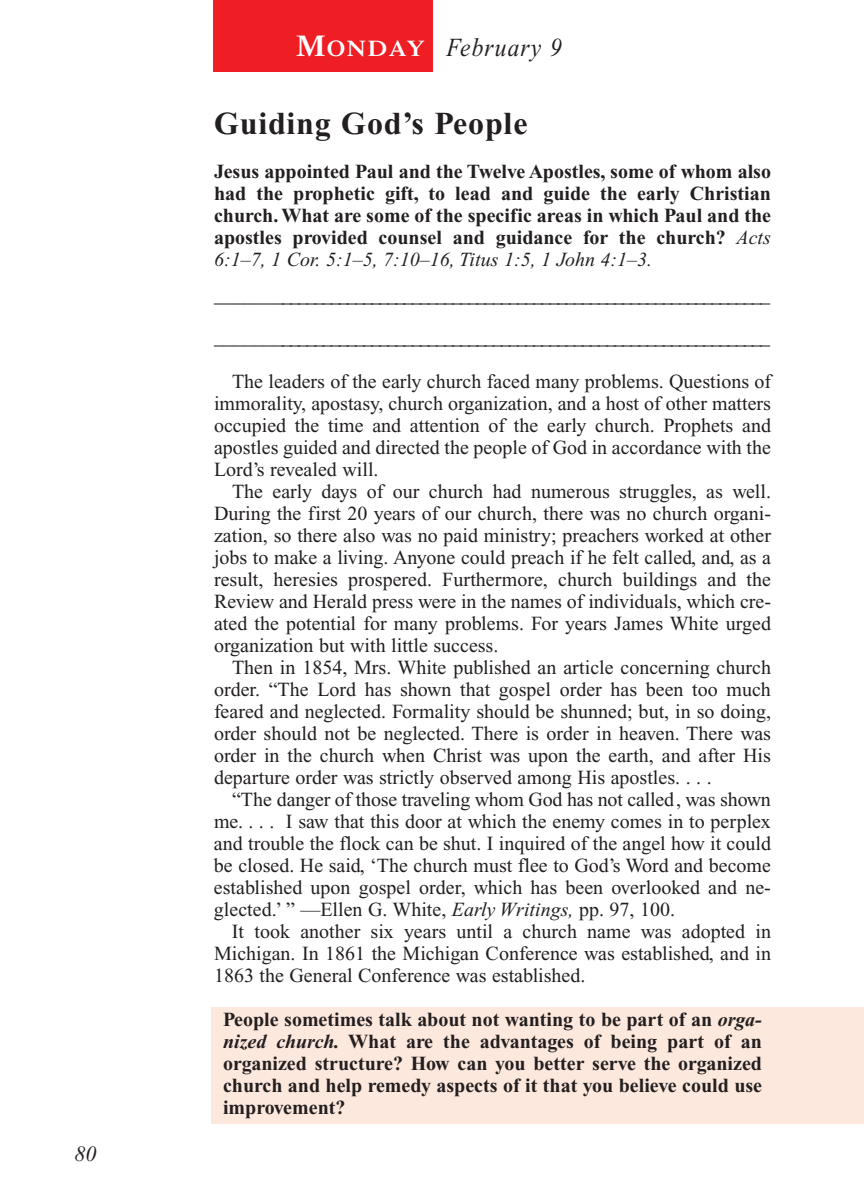
<style>
.page{position:relative;width:864px;height:1188px;background:#fff}
.page>*{position:absolute;margin:0;border:0;box-sizing:border-box;transform-origin:0 0}
.t1{font:700 32px "Times New Roman";letter-spacing:.025em;color:#231f20}
.t2{font:italic 26px "Times New Roman";letter-spacing:.05em;color:#231f20;scale:.9 1}
.t3{font:italic 22px "Times New Roman";color:#231f20}
.t4{font:20px/22px "Times New Roman";color:#231f20;text-align:justify}
.t5{font:700 20px/22px "Times New Roman";color:#231f20;text-align:justify}
.s1{font-family:"Times";font-weight:600;font-style:normal;font-size:30px;color:#fff}
.s2{font-family:"Times";font-weight:600;font-style:normal;font-size:22.4px;color:#fff}
.s3{font-weight:400;font-style:italic}
.s4{font-style:italic}
</style>
<div class="page">
<div style="left:211px;top:1008px;width:653px;height:116px;background:#fde8dd"></div>
<div style="left:213px;top:0;width:220px;height:71px;background:#ee1e24"></div>
<p class="t3" style="left:74px;top:1146px;width:23px">80</p>
<h2 class="t2" style="left:296px;top:38px;width:296px"><span class="s1">M</span><span class="s2">ONDAY</span> February 9</h2>
<h1 class="t1" style="left:214px;top:113px;width:315px">Guiding God’s People</h1>
<p class="t5" style="left:214px;top:162px;width:559px">Jesus appointed Paul and the Twelve Apostles, some of whom also had the prophetic gift, to lead and guide the early Christian church. What are some of the specific areas in which Paul and the apostles provided counsel and guidance for the church? <span class="s3">Acts 6:1–7, 1 Cor. 5:1–5, 7:10–16, Titus 1:5, 1 John 4:1–3.</span></p>
<p class="t4" style="left:214px;top:276px;width:558px;line-height:42px">___________________________________________________________________ ___________________________________________________________________</p>
<p class="t4" style="left:214px;top:372px;width:559px;text-indent:18px">The leaders of the early church faced many problems. Questions of immorality, apostasy, church organization, and a host of other matters occupied the time and attention of the early church. Prophets and apostles guided and directed the people of God in accordance with the Lord’s revealed will.</p>
<p class="t4" style="left:214px;top:482px;width:559px;text-indent:18px">The early days of our church had numerous struggles, as well.<br>During the first 20 years of our church, there was no church organi&shy;zation, so there also was no paid ministry; preachers worked at other jobs to make a living. Anyone could preach if he felt called, and, as a result, heresies prospered. Furthermore, church buildings and the Review and Herald press were in the names of individuals, which cre&shy;ated the potential for many problems. For years James White urged organization but with little success.</p>
<p class="t4" style="left:214px;top:658px;width:559px;text-indent:18px">Then in 1854, Mrs. White published an article concerning church order. “The Lord has shown that gospel order has been too much feared and neglected. Formality should be shunned; but, in so doing, order should not be neglected. There is order in heaven. There was order in the church when Christ was upon the earth, and after His departure order was strictly observed among His apostles. . . .</p>
<p class="t4" style="left:214px;top:790px;width:559px;text-indent:18px">“The danger of those traveling whom God has not called, was shown me. . . . I saw that this door at which the enemy comes in to perplex and trouble the flock can be shut. I inquired of the angel how it could be closed. He said, ‘The church must flee to God’s Word and become established upon gospel order, which has been overlooked and ne&shy;glected.’ ” —Ellen G. White, <span class="s4">Early Writings,</span> pp. 97, 100.</p>
<p class="t4" style="left:214px;top:922px;width:559px;text-indent:18px">It took another six years until a church name was adopted in Michigan. In 1861 the Michigan Conference was established, and in 1863 the General Conference was established.</p>
<p class="t5" style="left:223px;top:1010px;width:541px">People sometimes talk about not wanting to be part of an <span class="s4">orga&shy;nized church.</span> What are the advantages of being part of an organized structure? How can you better serve the organized church and help remedy aspects of it that you believe could use improvement?</p>
</div>
